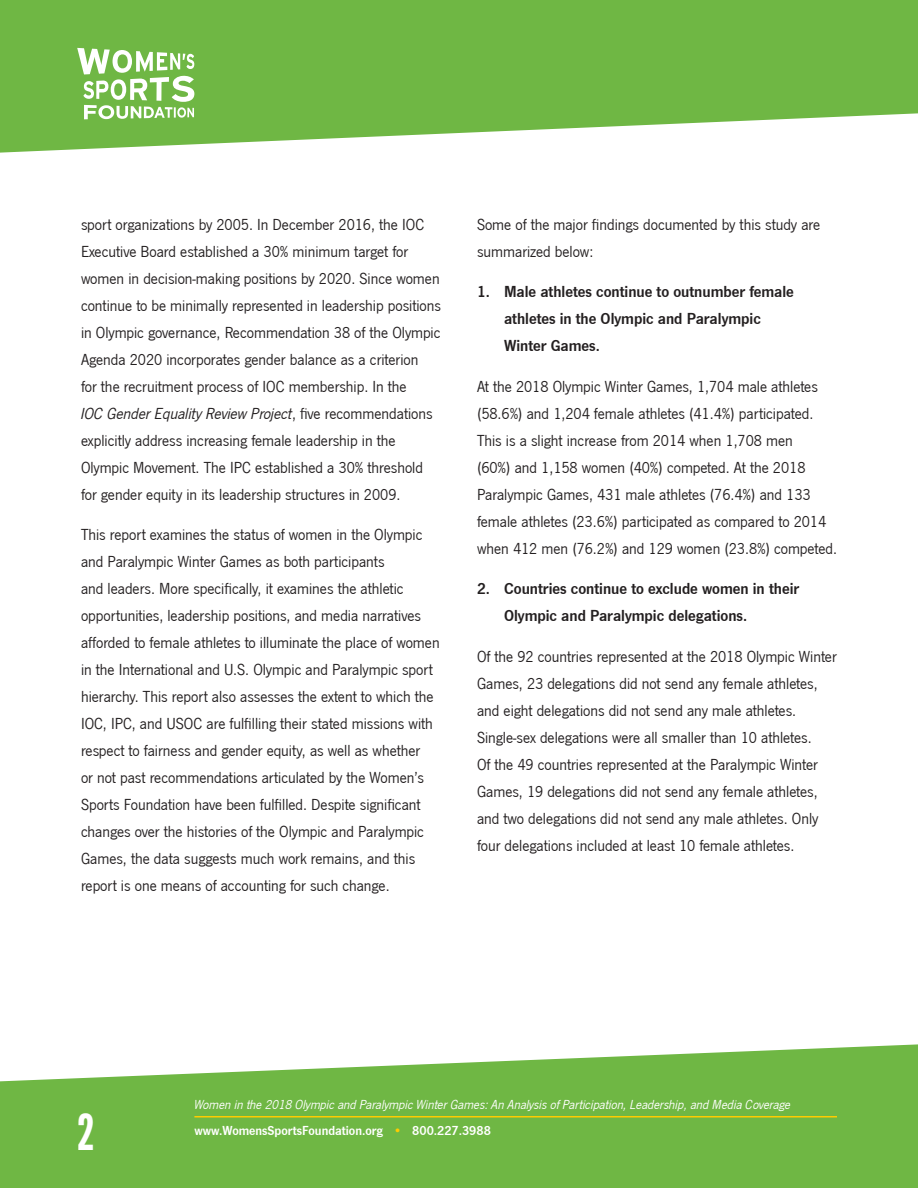
<style>
.page{position:relative;width:918px;height:1188px;background:#fff}
.page>*{position:absolute;margin:0;border:0;box-sizing:border-box;transform-origin:0 0}
.t1{font:49.5px "League Gothic";color:#fff}
.t2{font:16.5px/27px "News Got";color:#231f20}
.t3{font:16.5px/27px "News Got Dem";color:#231f20}
.t4{font:italic 13.5px "News Got";color:#fff}
.t5{font:13.5px "News Got Dem";color:#fff}
.s1{font-style:italic}
.s2{color:#fc0}
</style>
<div class="page">
<svg style="left:0;top:0;width:918px;height:153px;background:#82c05d"></svg>
<svg style="left:0;top:1044px;width:918px;height:144px;background:#82c05c"></svg>
<svg style="left:77px;top:48px;width:117px;height:71px"></svg>
<hr style="left:194px;top:1116px;width:643px;height:2px;background:#fc0">
<p class="t2" style="left:81px;top:211px;width:361px">sport organizations by 2005. In December 2016, the IOC Executive Board established a 30% minimum target for women in decision-making positions by 2020. Since women continue to be minimally represented in leadership positions in Olympic governance, Recommendation 38 of the Olympic Agenda 2020 incorporates gender balance as a criterion<br>for the recruitment process of IOC membership. In the<br><span class="s1">IOC Gender Equality Review Project</span>, five recommendations explicitly address increasing female leadership in the Olympic Movement. The IPC established a 30% threshold for gender equity in its leadership structures in 2009.</p>
<p class="t2" style="left:81px;top:522px;width:360px">This report examines the status of women in the Olympic and Paralympic Winter Games as both participants<br>and leaders. More specifically, it examines the athletic opportunities, leadership positions, and media narratives afforded to female athletes to illuminate the place of women in the International and U.S. Olympic and Paralympic sport hierarchy. This report also assesses the extent to which the IOC, IPC, and USOC are fulfilling their stated missions with respect to fairness and gender equity, as well as whether<br>or not past recommendations articulated by the Women’s Sports Foundation have been fulfilled. Despite significant changes over the histories of the Olympic and Paralympic Games, the data suggests much work remains, and this report is one means of accounting for such change.</p>
<p class="t2" style="left:477px;top:211px;width:345px">Some of the major findings documented by this study are summarized below:</p>
<p class="t3" style="left:504px;top:278px;width:291px;text-indent:-27px">1. Male athletes continue to outnumber female athletes in the Olympic and Paralympic<br>Winter Games.</p>
<p class="t2" style="left:477px;top:373px;width:361px">At the 2018 Olympic Winter Games, 1,704 male athletes (58.6%) and 1,204 female athletes (41.4%) participated.<br>This is a slight increase from 2014 when 1,708 men<br>(60%) and 1,158 women (40%) competed. At the 2018<br>Paralympic Games, 431 male athletes (76.4%) and 133 female athletes (23.6%) participated as compared to 2014 when 412 men (76.2%) and 129 women (23.8%) competed.</p>
<p class="t3" style="left:504px;top:575px;width:297px;text-indent:-27px">2. Countries continue to exclude women in their<br>Olympic and Paralympic delegations.</p>
<p class="t2" style="left:477px;top:643px;width:361px">Of the 92 countries represented at the 2018 Olympic Winter Games, 23 delegations did not send any female athletes, and eight delegations did not send any male athletes.<br>Single-sex delegations were all smaller than 10 athletes.<br>Of the 49 countries represented at the Paralympic Winter Games, 19 delegations did not send any female athletes, and two delegations did not send any male athletes. Only four delegations included at least 10 female athletes.</p>
<h1 class="t1" style="left:77px;top:1104px;width:19px">2</h1>
<p class="t4" style="left:194px;top:1097px;width:598px">Women in the 2018 Olympic and Paralympic Winter Games: An Analysis of Participation, Leadership, and Media Coverage</p>
<p class="t5" style="left:194px;top:1123px;width:298px">www.WomensSportsFoundation.org <span class="s2">•</span> 800.227.3988</p>
</div>
